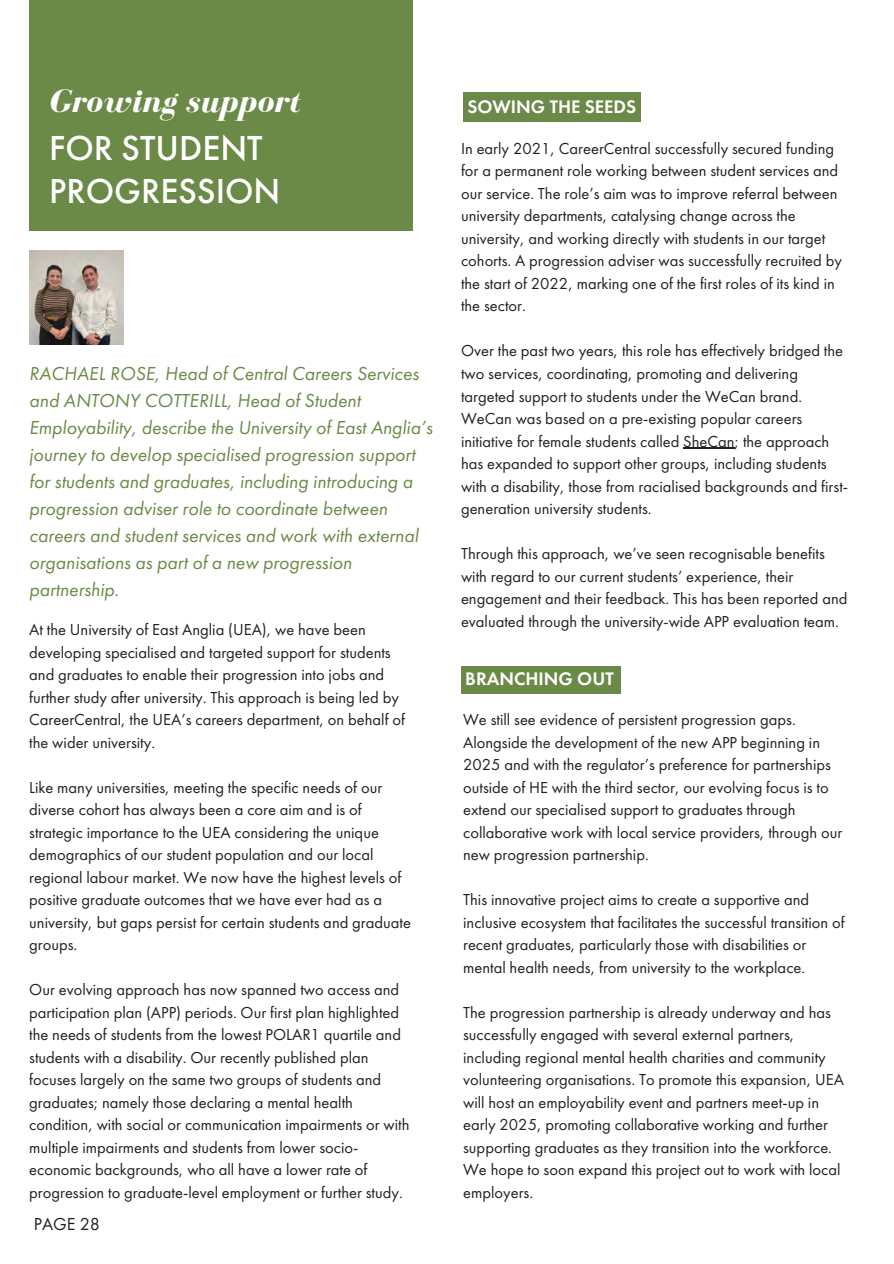
<style>
.page{position:relative;width:894px;height:1264px;background:#fff}
.page>*{position:absolute;margin:0;border:0;box-sizing:border-box;transform-origin:0 0}
.t1{font:500 36px/42.8px "Futura PT";color:#fff}
.t2{font:italic 700 33px "Bodoni FLF";color:#fff}
.t3{font:italic 19.5px/27px "Futura PT";color:#6b8a48}
.t4{font:600 18.75px "Futura PT";color:#fff}
.t5{font:18px "Futura PT";color:#231f20}
.t6{font:16.5px/22.5px "Futura PT";color:#231f20}
</style>
<div class="page">
<div style="left:29px;top:0;width:384px;height:230px;background:#6b8a48"></div>
<img style="left:29px;top:250px;width:94px;height:94px">
<div style="left:463px;top:92px;width:178px;height:29px;background:#6b8a48"></div>
<hr style="left:683px;top:447px;width:51px;height:2px;background:#231f20">
<div style="left:461px;top:666px;width:159px;height:27px;background:#6b8a48"></div>
<p class="t2" style="left:49px;top:83px;width:252px">Growing support</p>
<h1 class="t1" style="left:49px;top:126px;width:232px">FOR STUDENT<br>PROGRESSION</h1>
<p class="t3" style="left:29px;top:360px;width:405px">RACHAEL ROSE, Head of Central Careers Services and ANTONY COTTERILL, Head of Student Employability, describe the University of East Anglia’s journey to develop specialised progression support for students and graduates, including introducing a progression adviser role to coordinate between careers and student services and work with external organisations as part of a new progression partnership.</p>
<p class="t6" style="left:29px;top:618px;width:377px">At the University of East Anglia (UEA), we have been developing specialised and targeted support for students and graduates to enable their progression into jobs and further study after university. This approach is being led by CareerCentral, the UEA’s careers department, on behalf of the wider university.</p>
<h5 class="t6" style="left:29px;top:775px;width:383px">Like many universities, meeting the specific needs of our diverse cohort has always been a core aim and is of strategic importance to the UEA considering the unique demographics of our student population and our local regional labour market. We now have the highest levels of positive graduate outcomes that we have ever had as a university, but gaps persist for certain students and graduate groups.</h5>
<p class="t6" style="left:29px;top:978px;width:381px">Our evolving approach has now spanned two access and participation plan (APP) periods. Our first plan highlighted the needs of students from the lowest POLAR1 quartile and students with a disability. Our recently published plan focuses largely on the same two groups of students and graduates; namely those declaring a mental health condition, with social or communication impairments or with multiple impairments and students from lower socio&shy;economic backgrounds, who all have a lower rate of progression to graduate-level employment or further study.</p>
<p class="t5" style="left:34px;top:1211px;width:68px">PAGE 28</p>
<p class="t4" style="left:467px;top:94px;width:170px">SOWING THE SEEDS</p>
<h4 class="t6" style="left:461px;top:137px;width:382px">In early 2021, CareerCentral successfully secured funding for a permanent role working between student services and our service. The role’s aim was to improve referral between university departments, catalysing change across the university, and working directly with students in our target cohorts. A progression adviser was successfully recruited by the start of 2022, marking one of the first roles of its kind in the sector.</h4>
<p class="t6" style="left:461px;top:339px;width:388px">Over the past two years, this role has effectively bridged the two services, coordinating, promoting and delivering targeted support to students under the WeCan brand.<br>WeCan was based on a pre-existing popular careers initiative for female students called SheCan; the approach has expanded to support other groups, including students with a disability, those from racialised backgrounds and first&shy;generation university students.</p>
<h3 class="t6" style="left:461px;top:542px;width:388px">Through this approach, we’ve seen recognisable benefits with regard to our current students’ experience, their engagement and their feedback. This has been reported and evaluated through the university-wide APP evaluation team.</h3>
<p class="t4" style="left:465px;top:666px;width:150px">BRANCHING OUT</p>
<p class="t6" style="left:463px;top:708px;width:380px">We still see evidence of persistent progression gaps.<br>Alongside the development of the new APP beginning in 2025 and with the regulator’s preference for partnerships outside of HE with the third sector, our evolving focus is to extend our specialised support to graduates through collaborative work with local service providers, through our new progression partnership.</p>
<p class="t6" style="left:463px;top:888px;width:383px">This innovative project aims to create a supportive and inclusive ecosystem that facilitates the successful transition of recent graduates, particularly those with disabilities or mental health needs, from university to the workplace.</p>
<h3 class="t6" style="left:463px;top:1000px;width:382px">The progression partnership is already underway and has successfully engaged with several external partners, including regional mental health charities and community volunteering organisations. To promote this expansion, UEA will host an employability event and partners meet-up in early 2025, promoting collaborative working and further supporting graduates as they transition into the workforce.<br>We hope to soon expand this project out to work with local employers.</h3>
</div>
